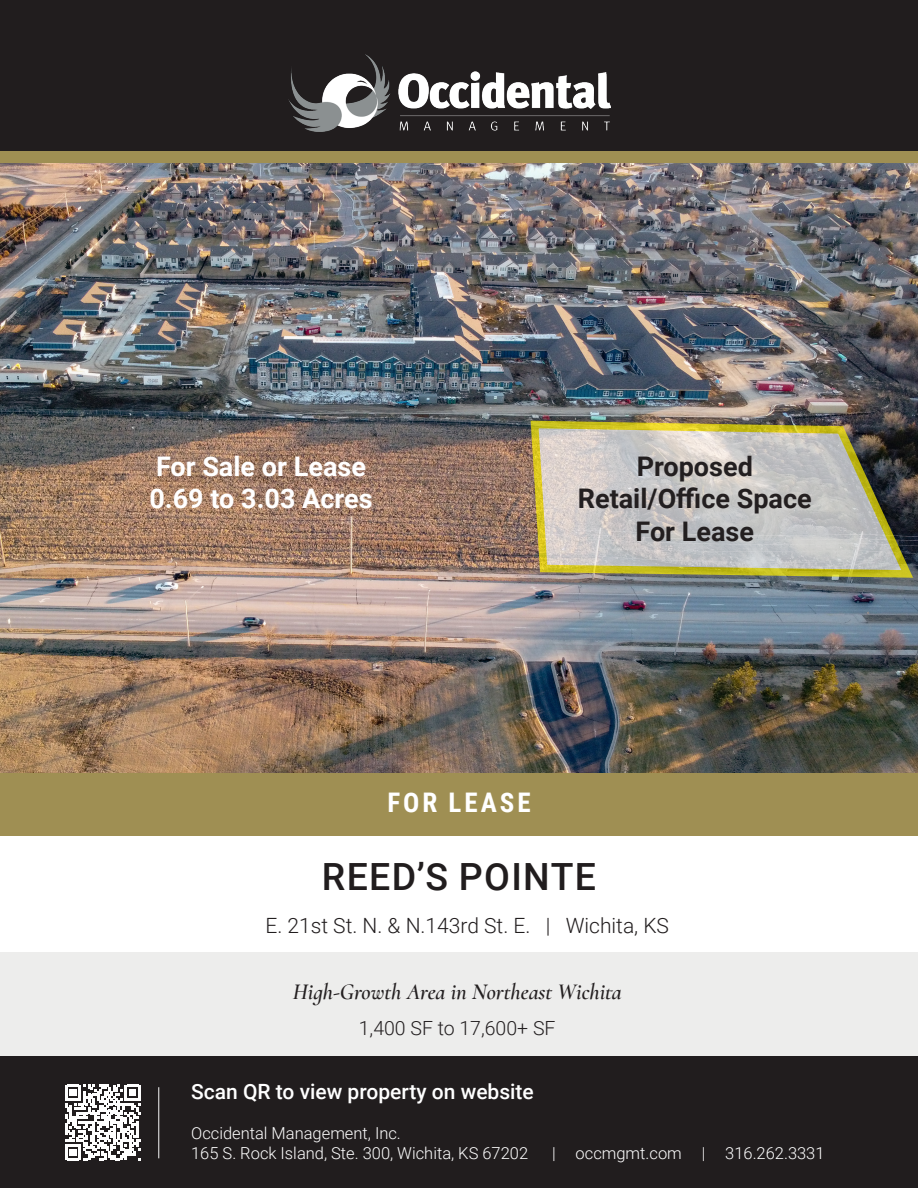
<style>
.page{position:relative;width:918px;height:1188px;background:#fff}
.page>*{position:absolute;margin:0;border:0;box-sizing:border-box;transform-origin:0 0}
.t1{font:500 37.5px "Roboto";letter-spacing:.035em;color:#211d1e}
.t2{font:700 27px "Roboto";color:#231f20}
.t3{font:700 27px "Roboto";color:#fff}
.t4{font:700 27px "Roboto Condensed";letter-spacing:.11em;color:#fff}
.t5{font:italic 600 22.5px "Cormorant Infant";color:#231f20}
.t6{font:300 21px "Roboto";color:#211d1e}
.t7{font:500 21px "Roboto";color:#fff}
.t8{font:300 19.5px "Roboto";color:#231f20}
.t9{font:300 16.5px "Roboto";color:#fff}
</style>
<div class="page">
<div style="left:0;top:952px;width:918px;height:135px;background:#ededec"></div>
<div style="left:0;top:770px;width:918px;height:65px;background:#9f8f53"></div>
<div style="left:0;top:1057px;width:918px;height:131px;background:#211d1e"></div>
<div style="left:0;top:0;width:918px;height:151px;background:#211d1e"></div>
<img style="left:289px;top:54px;width:321px;height:77px">
<div style="left:0;top:151px;width:918px;height:18px;background:#9f8f53"></div>
<svg style="left:65px;top:1085px;width:76px;height:75px"></svg>
<hr style="left:158px;top:1087px;width:1px;height:71px;background:#f8f8f8">
<img style="left:0;top:164px;width:918px;height:608px">
<svg style="left:529px;top:419px;width:386px;height:160px;background:#b5b19e"></svg>
<p class="t3" style="left:156px;top:447px;width:211px">For Sale or Lease</p>
<p class="t3" style="left:149px;top:480px;width:225px">0.69 to 3.03 Acres</p>
<p class="t2" style="left:637px;top:447px;width:118px">Proposed</p>
<p class="t2" style="left:578px;top:480px;width:235px">Retail/Office Space</p>
<p class="t2" style="left:636px;top:512px;width:120px">For Lease</p>
<p class="t4" style="left:387px;top:783px;width:145px">FOR LEASE</p>
<p class="t1" style="left:322px;top:851px;width:276px">REED’S POINTE</p>
<p class="t6" style="left:266px;top:911px;width:405px">E. 21st St. N. &amp; N.143rd St. E. | Wichita, KS</p>
<p class="t5" style="left:293px;top:979px;width:330px">High-Growth Area in Northeast Wichita</p>
<p class="t8" style="left:359px;top:1015px;width:198px">1,400 SF to 17,600+ SF</p>
<p class="t7" style="left:191px;top:1077px;width:344px">Scan QR to view property on website</p>
<p class="t9" style="left:191px;top:1121px;width:211px">Occidental Management, Inc.</p>
<p class="t9" style="left:191px;top:1141px;width:339px">165 S. Rock Island, Ste. 300, Wichita, KS 67202</p>
<p class="t9" style="left:552px;top:1141px;width:274px">| occmgmt.com | 316.262.3331</p>
</div>
